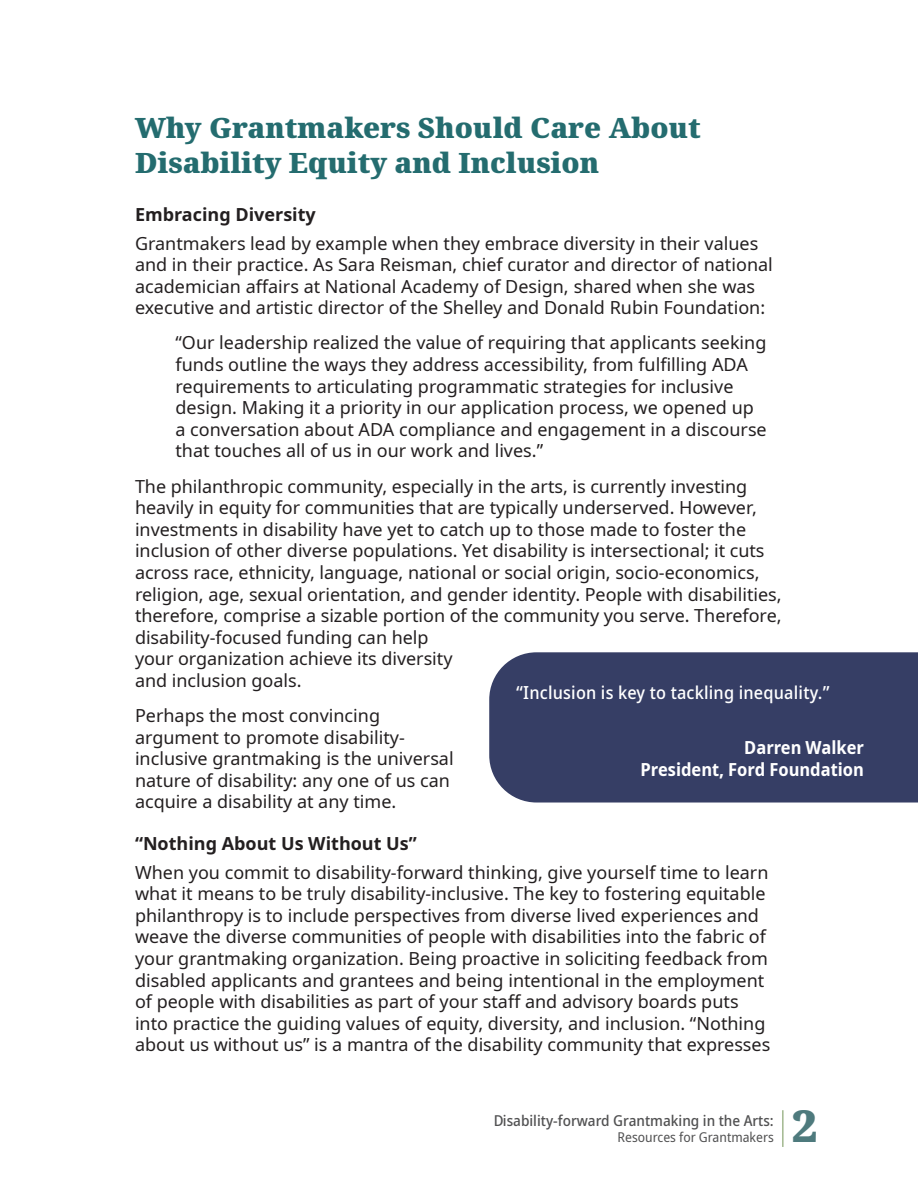
<style>
.page{position:relative;width:918px;height:1188px;background:#fff}
.page>*{position:absolute;margin:0;border:0;box-sizing:border-box;transform-origin:0 0}
.t1{font:900 45px "Noto Serif";color:#4e7a7d}
.Heading_1{font:900 28.5px/34.2px "Noto Serif";color:#246c6f}
.Normal1{font:18px/21.6px "Noto Sans";color:#231f20}
.Subheader{font:700 18px "Noto Sans";color:#231f20}
.t2{font:500 semi-condensed 18px "Noto Sans";letter-spacing:.01em;color:#fff}
.Quote_attribution{font:700 semi-condensed 18px/21.6px "Noto Sans";color:#fff;text-align:right}
.t3{font:500 semi-condensed 15px "Noto Sans";color:#3e3e3f}
.t4{font:semi-condensed 13.5px "Noto Sans";color:#3e3e3f}
</style>
<div class="page">
<hr style="left:782px;top:1110px;width:2px;height:37px;background:#a2b890">
<div style="left:489px;top:652px;width:429px;height:151px;background:#363e65"></div>
<h2 class="Heading_1" style="left:135px;top:111px;width:567px">Why Grantmakers Should Care About<br>Disability Equity and Inclusion</h2>
<p class="Subheader" style="left:135px;top:202px;width:182px">Embracing Diversity</p>
<p class="Normal1" style="left:135px;top:233px;width:639px">Grantmakers lead by example when they embrace diversity in their values and in their practice. As Sara Reisman, chief curator and director of national academician affairs at National Academy of Design, shared when she was executive and artistic director of the Shelley and Donald Rubin Foundation:</p>
<p class="Normal1" style="left:176px;top:333px;width:593px">“Our leadership realized the value of requiring that applicants seeking funds outline the ways they address accessibility, from fulfilling ADA requirements to articulating programmatic strategies for inclusive design. Making it a priority in our application process, we opened up a conversation about ADA compliance and engagement in a discourse that touches all of us in our work and lives.”</p>
<p class="Normal1" style="left:135px;top:476px;width:648px">The philanthropic community, especially in the arts, is currently investing heavily in equity for communities that are typically underserved. However, investments in disability have yet to catch up to those made to foster the inclusion of other diverse populations. Yet disability is intersectional; it cuts across race, ethnicity, language, national or social origin, socio-economics, religion, age, sexual orientation, and gender identity. People with disabilities, therefore, comprise a sizable portion of the community you serve. Therefore, disability-focused funding can help<br>your organization achieve its diversity<br>and inclusion goals.</p>
<p class="Normal1" style="left:135px;top:705px;width:320px">Perhaps the most convincing argument to promote disability&shy;inclusive grantmaking is the universal nature of disability: any one of us can acquire a disability at any time.</p>
<p class="Subheader" style="left:135px;top:831px;width:283px">“Nothing About Us Without Us”</p>
<p class="Normal1" style="left:135px;top:862px;width:637px">When you commit to disability-forward thinking, give yourself time to learn what it means to be truly disability-inclusive. The key to fostering equitable philanthropy is to include perspectives from diverse lived experiences and weave the diverse communities of people with disabilities into the fabric of your grantmaking organization. Being proactive in soliciting feedback from disabled applicants and grantees and being intentional in the employment of people with disabilities as part of your staff and advisory boards puts into practice the guiding values of equity, diversity, and inclusion. “Nothing about us without us” is a mantra of the disability community that expresses</p>
<p class="t2" style="left:516px;top:679px;width:315px">“Inclusion is key to tackling inequality.”</p>
<p class="Quote_attribution" style="left:641px;top:737px;width:225px">Darren Walker<br>President, Ford Foundation</p>
<p class="t3" style="left:493px;top:1110px;width:282px">Disability-forward Grantmaking in the Arts:</p>
<p class="t4" style="left:618px;top:1128px;width:158px">Resources for Grantmakers</p>
<h1 class="t1" style="left:792px;top:1093px;width:27px">2</h1>
</div>
